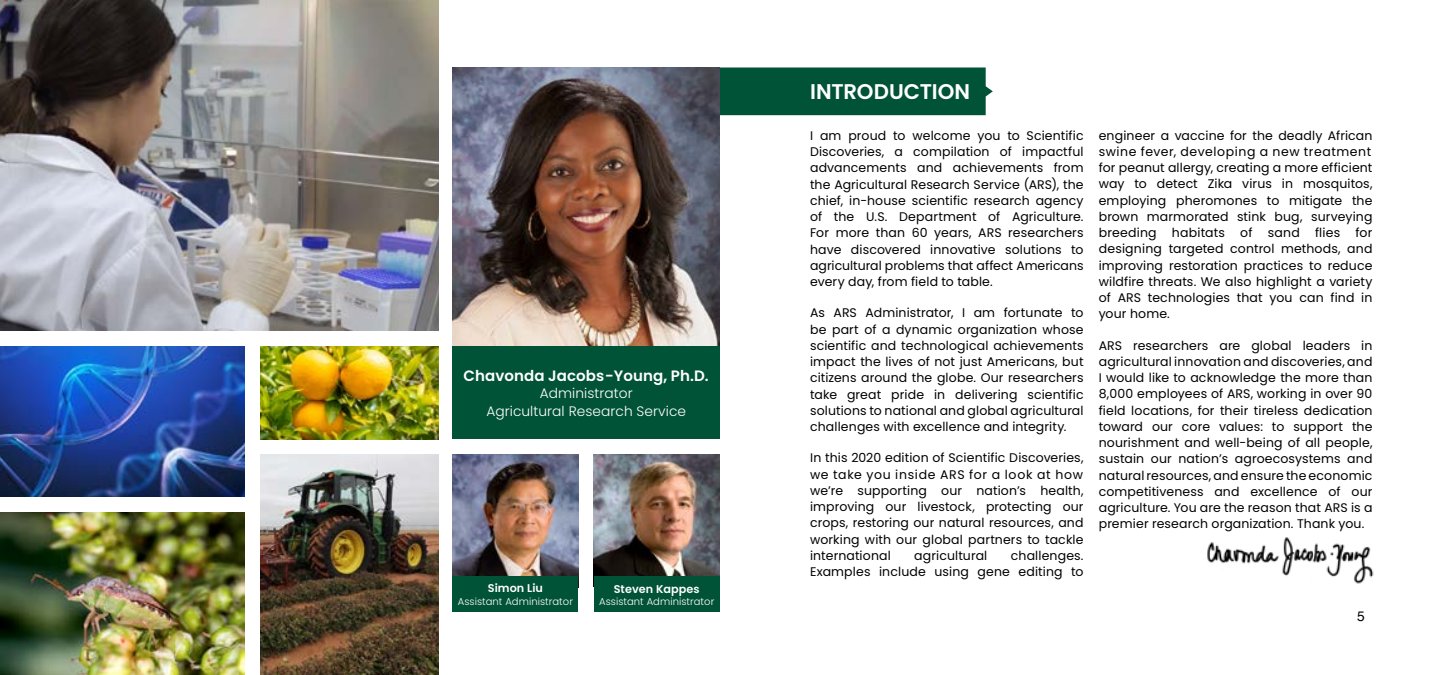
<style>
.page{position:relative;width:1440px;height:675px;background:#fff}
.page>*{position:absolute;margin:0;border:0;box-sizing:border-box;transform-origin:0 0}
.t1{font:600 21.25px "Poppins";letter-spacing:.005em;color:#fff}
.t2{font:600 15px "Poppins";letter-spacing:.005em;color:#fff}
.t3{font:300 13.75px/17.5px "Poppins";letter-spacing:.005em;color:#fff;text-align:center}
.t4{font:13.75px "Helvetica";color:#000}
.t5{font:12.5px/16.2px "Poppins";letter-spacing:.01em;color:#000;text-align:justify}
.t6{font:600 11.25px "Poppins";letter-spacing:.005em;color:#fff}
.t7{font:300 10px "Poppins";letter-spacing:.005em;color:#fff}
</style>
<div class="page">
<div style="left:720px;top:68px;width:273px;height:47px;background:#005336"></div>
<img style="left:0;top:347px;width:245px;height:150px">
<img style="left:0;top:512px;width:245px;height:163px">
<img style="left:260px;top:454px;width:179px;height:221px">
<img style="left:260px;top:347px;width:179px;height:92px">
<img style="left:1207px;top:537px;width:167px;height:47px">
<img style="left:452px;top:68px;width:268px;height:279px">
<img style="left:594px;top:454px;width:126px;height:122px">
<img style="left:453px;top:454px;width:125px;height:122px">
<div style="left:452px;top:576px;width:126px;height:36px;background:#005336"></div>
<div style="left:594px;top:576px;width:126px;height:36px;background:#005336"></div>
<img style="left:0;top:0;width:439px;height:330px">
<div style="left:452px;top:347px;width:268px;height:92px;background:#005336"></div>
<p class="t2" style="left:464px;top:367px;width:247px">Chavonda Jacobs-Young, Ph.D.</p>
<p class="t3" style="left:486px;top:385px;width:201px">Administrator<br>Agricultural Research Service</p>
<p class="t6" style="left:488px;top:582px;width:57px">Simon Liu</p>
<p class="t7" style="left:458px;top:596px;width:117px">Assistant Administrator</p>
<p class="t6" style="left:614px;top:582px;width:88px">Steven Kappes</p>
<p class="t7" style="left:599px;top:596px;width:117px">Assistant Administrator</p>
<h1 class="t1" style="left:810px;top:79px;width:162px">INTRODUCTION</h1>
<p class="t5" style="left:810px;top:127px;width:275px">I am proud to welcome you to Scientific Discoveries, a compilation of impactful advancements and achievements from the Agricultural Research Service (ARS), the chief, in-house scientific research agency of the U.S. Department of Agriculture.<br>For more than 60 years, ARS researchers have discovered innovative solutions to agricultural problems that affect Americans every day, from field to table.</p>
<p class="t5" style="left:810px;top:305px;width:275px">As ARS Administrator, I am fortunate to be part of a dynamic organization whose scientific and technological achievements impact the lives of not just Americans, but citizens around the globe. Our researchers take great pride in delivering scientific solutions to national and global agricultural challenges with excellence and integrity.</p>
<p class="t5" style="left:810px;top:450px;width:275px">In this 2020 edition of Scientific Discoveries, we take you inside ARS for a look at how we’re supporting our nation’s health, improving our livestock, protecting our crops, restoring our natural resources, and working with our global partners to tackle international</p>
<p class="t5" style="left:914px;top:547px;width:75px">agricultural</p>
<p class="t5" style="left:810px;top:547px;width:275px;text-align:right">challenges.<br>Examples include using gene editing to</p>
<p class="t5" style="left:1099px;top:127px;width:275px">engineer a vaccine for the deadly African swine fever, developing a new treatment for peanut allergy, creating a more efficient way to detect Zika virus in mosquitos, employing pheromones to mitigate the brown marmorated stink bug, surveying breeding habitats of sand flies for designing targeted control methods, and improving restoration practices to reduce wildfire threats. We also highlight a variety of ARS technologies that you can find in your home.</p>
<p class="t5" style="left:1099px;top:337px;width:275px">ARS researchers are global leaders in agricultural innovation and discoveries, and I would like to acknowledge the more than 8,000 employees of ARS, working in over 90 field locations, for their tireless dedication toward our core values: to support the nourishment and well-being of all people, sustain our nation’s agroecosystems and natural resources, and ensure the economic competitiveness and excellence of our agriculture. You are the reason that ARS is a premier research organization. Thank you.</p>
<p class="t4" style="left:1357px;top:606px;width:9px">5</p>
</div>
